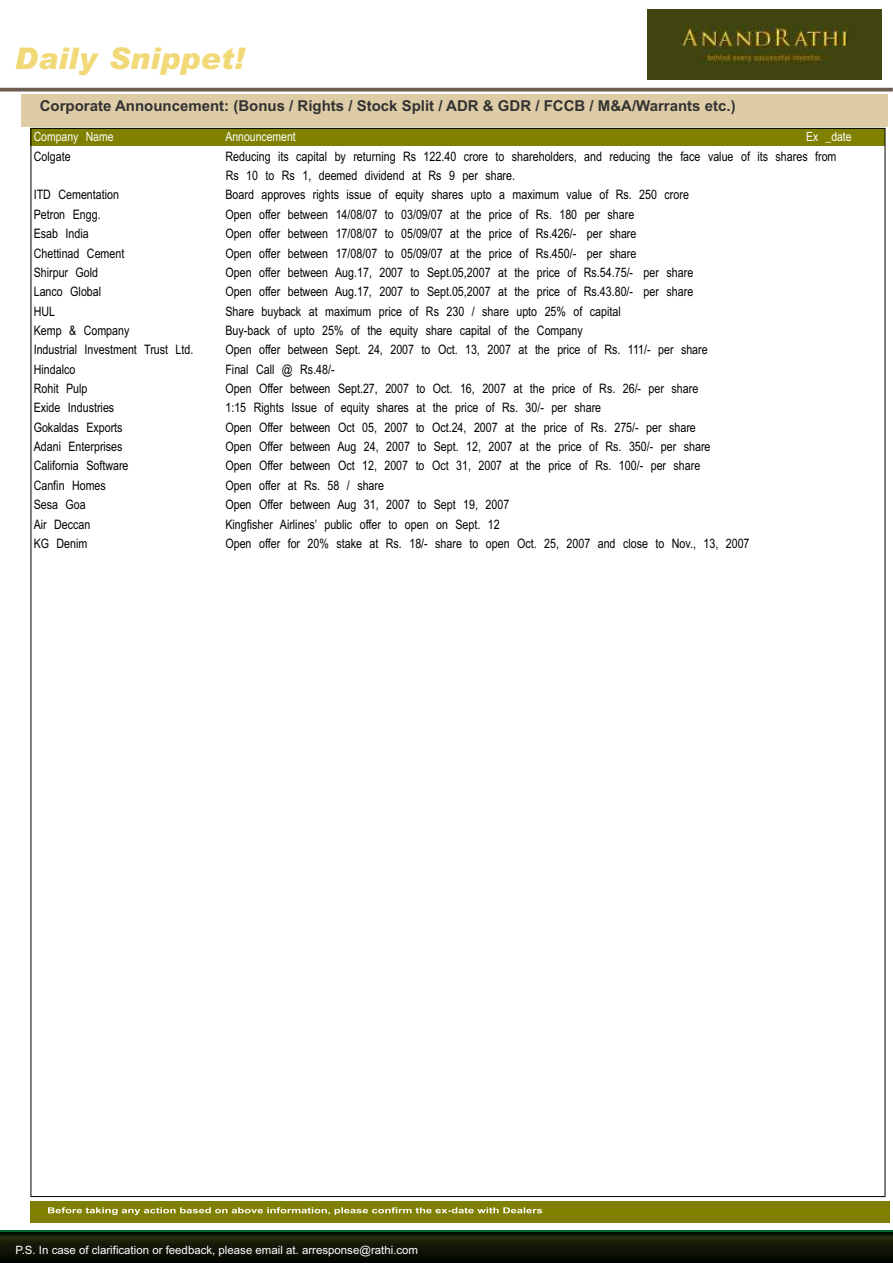
<style>
.page{position:relative;width:893px;height:1263px;background:#fff}
.page>*{position:absolute;margin:0;border:0;box-sizing:border-box;transform-origin:0 0}
.t1{font:italic 900 29.85px "Arial";letter-spacing:.005em;color:#f2d978}
.t2{font:700 15px "Arial";color:#333}
.t3{font:13.05px/19.4px "Arial Narrow";color:#000}
.t4{font:12.75px "Arial Narrow";color:#fff}
.t5{font:11.4px "Arial";color:#fff}
</style>
<div class="page">
<div style="left:31px;top:129px;width:854px;height:17px;background:#808000"></div>
<div style="left:21px;top:94px;width:866px;height:32px;background:#decca6"></div>
<div style="left:31px;top:1201px;width:858px;height:21px;background:#808000"></div>
<svg style="left:48px;top:1207px;width:494px;height:8px"></svg>
<svg style="left:0;top:1231px;width:893px;height:32px;background:#0f1807"></svg>
<hr style="left:0;top:88px;width:893px;height:3px;background:#6e5e52">
<img style="left:647px;top:9px;width:234px;height:71px">
<h1 class="t1" style="left:15px;top:47px;width:231px">Daily Snippet!</h1>
<p class="t2" style="left:40px;top:100px;width:697px">Corporate Announcement: (Bonus / Rights / Stock Split / ADR &amp; GDR / FCCB / M&amp;A/Warrants etc.)</p>
<p class="t4" style="left:34px;top:132px;width:81px">Company Name</p>
<p class="t4" style="left:225px;top:132px;width:72px">Announcement</p>
<p class="t4" style="left:806px;top:132px;width:47px">Ex _date</p>
<p class="t3" style="left:34px;top:148px;width:38px">Colgate</p>
<p class="t3" style="left:225px;top:148px;width:612px">Reducing its capital by returning Rs 122.40 crore to shareholders, and reducing the face value of its shares from<br>Rs 10 to Rs 1, deemed dividend at Rs 9 per share.</p>
<p class="t3" style="left:34px;top:186px;width:87px">ITD Cementation</p>
<p class="t3" style="left:225px;top:186px;width:465px">Board approves rights issue of equity shares upto a maximum value of Rs. 250 crore</p>
<p class="t3" style="left:34px;top:206px;width:68px">Petron Engg.</p>
<p class="t3" style="left:225px;top:206px;width:410px">Open offer between 14/08/07 to 03/09/07 at the price of Rs. 180 per share</p>
<p class="t3" style="left:34px;top:225px;width:57px">Esab India</p>
<p class="t3" style="left:225px;top:225px;width:412px">Open offer between 17/08/07 to 05/09/07 at the price of Rs.426/- per share</p>
<p class="t3" style="left:34px;top:244px;width:92px">Chettinad Cement</p>
<p class="t3" style="left:225px;top:244px;width:412px">Open offer between 17/08/07 to 05/09/07 at the price of Rs.450/- per share</p>
<p class="t3" style="left:34px;top:264px;width:66px">Shirpur Gold</p>
<p class="t3" style="left:225px;top:264px;width:469px">Open offer between Aug.17, 2007 to Sept.05,2007 at the price of Rs.54.75/- per share</p>
<p class="t3" style="left:34px;top:283px;width:69px">Lanco Global</p>
<p class="t3" style="left:225px;top:283px;width:469px">Open offer between Aug.17, 2007 to Sept.05,2007 at the price of Rs.43.80/- per share</p>
<p class="t3" style="left:34px;top:303px;width:23px">HUL</p>
<p class="t3" style="left:225px;top:303px;width:397px">Share buyback at maximum price of Rs 230 / share upto 25% of capital</p>
<p class="t3" style="left:34px;top:322px;width:97px">Kemp &amp; Company</p>
<p class="t3" style="left:225px;top:322px;width:359px">Buy-back of upto 25% of the equity share capital of the Company</p>
<p class="t3" style="left:34px;top:341px;width:161px">Industrial Investment Trust Ltd.</p>
<p class="t3" style="left:225px;top:341px;width:484px">Open offer between Sept. 24, 2007 to Oct. 13, 2007 at the price of Rs. 111/- per share</p>
<p class="t3" style="left:34px;top:361px;width:43px">Hindalco</p>
<p class="t3" style="left:225px;top:361px;width:111px">Final Call @ Rs.48/-</p>
<p class="t3" style="left:34px;top:380px;width:55px">Rohit Pulp</p>
<p class="t3" style="left:225px;top:380px;width:474px">Open Offer between Sept.27, 2007 to Oct. 16, 2007 at the price of Rs. 26/- per share</p>
<p class="t3" style="left:34px;top:399px;width:82px">Exide Industries</p>
<p class="t3" style="left:225px;top:399px;width:377px">1:15 Rights Issue of equity shares at the price of Rs. 30/- per share</p>
<p class="t3" style="left:34px;top:419px;width:90px">Gokaldas Exports</p>
<p class="t3" style="left:225px;top:419px;width:472px">Open Offer between Oct 05, 2007 to Oct.24, 2007 at the price of Rs. 275/- per share</p>
<p class="t3" style="left:34px;top:438px;width:90px">Adani Enterprises</p>
<p class="t3" style="left:225px;top:438px;width:487px">Open Offer between Aug 24, 2007 to Sept. 12, 2007 at the price of Rs. 350/- per share</p>
<p class="t3" style="left:34px;top:457px;width:96px">California Software</p>
<p class="t3" style="left:225px;top:457px;width:476px">Open Offer between Oct 12, 2007 to Oct 31, 2007 at the price of Rs. 100/- per share</p>
<p class="t3" style="left:34px;top:477px;width:74px">Canfin Homes</p>
<p class="t3" style="left:225px;top:477px;width:160px">Open offer at Rs. 58 / share</p>
<p class="t3" style="left:34px;top:496px;width:54px">Sesa Goa</p>
<p class="t3" style="left:225px;top:496px;width:285px">Open Offer between Aug 31, 2007 to Sept 19, 2007</p>
<p class="t3" style="left:34px;top:515px;width:58px">Air Deccan</p>
<p class="t3" style="left:225px;top:515px;width:276px">Kingfisher Airlines’ public offer to open on Sept. 12</p>
<p class="t3" style="left:34px;top:535px;width:55px">KG Denim</p>
<p class="t3" style="left:225px;top:535px;width:526px">Open offer for 20% stake at Rs. 18/- share to open Oct. 25, 2007 and close to Nov., 13, 2007</p>
<p class="t5" style="left:16px;top:1245px;width:404px">P.S. In case of clarification or feedback, please email at. arresponse@rathi.com</p>
</div>
